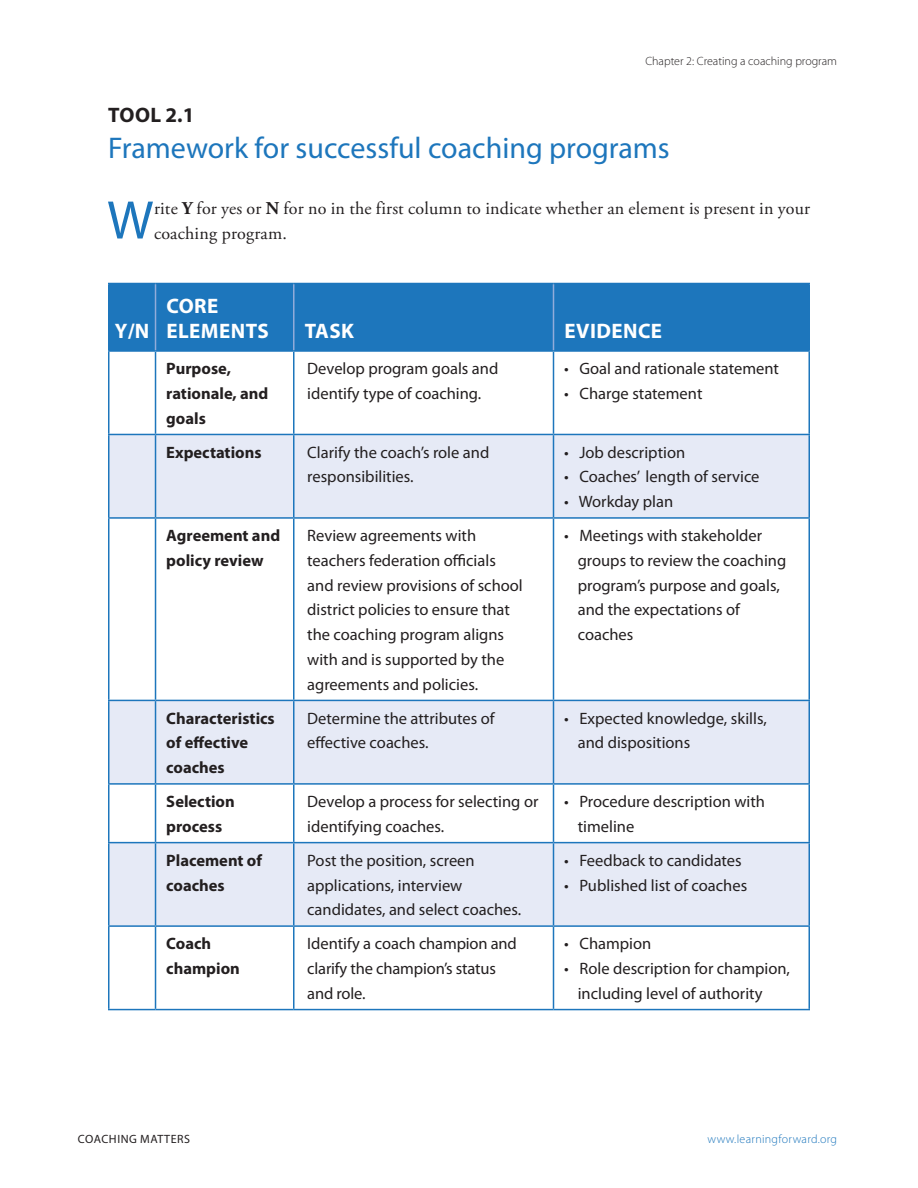
<style>
.page{position:relative;width:918px;height:1188px;background:#fff}
.page>*{position:absolute;margin:0;border:0;box-sizing:border-box;transform-origin:0 0}
.t1{font:54.75px "Myriad Pro";color:#1d76bc}
.t2{font:30px "Myriad Pro";color:#1d76bc}
.t3{font:700 21px/24.8px "Myriad Pro";letter-spacing:.02em;color:#fff}
.t4{font:700 21px "Myriad Pro";color:#231f20}
.t5{font:18px/24.8px "Adobe Garamond Pro";letter-spacing:.01em;color:#231f20}
.t6{font:16.5px/24.8px "Myriad Pro";color:#231f20}
.t7{font:700 16.5px/24.8px "Myriad Pro";color:#231f20}
.t8{font:300 12px "Myriad Pro";color:#231f20}
.t9{font:300 12px "Myriad Pro";letter-spacing:.025em;color:#1d76bc}
.t10{font:12px "Myriad Pro";letter-spacing:.045em;color:#231f20}
.s1{font-weight:700}
</style>
<div class="page">
<div style="left:110px;top:284px;width:698px;height:66px;background:#1d76bc"></div>
<svg style="left:110px;top:435px;width:698px;height:490px;fill:#e6eaf6"></svg>
<hr style="left:108px;top:283px;width:48px;height:1px;background:#1d76bc">
<hr style="left:108px;top:284px;width:2px;height:66px;background:#1d76bc">
<hr style="left:156px;top:283px;width:138px;height:1px;background:#1d76bc">
<hr style="left:294px;top:283px;width:260px;height:1px;background:#1d76bc">
<hr style="left:554px;top:283px;width:256px;height:1px;background:#1d76bc">
<hr style="left:808px;top:284px;width:2px;height:66px;background:#1d76bc">
<hr style="left:108px;top:350px;width:48px;height:2px;background:#1d76bc">
<hr style="left:108px;top:352px;width:2px;height:82px;background:#1d76bc">
<hr style="left:156px;top:350px;width:138px;height:2px;background:#1d76bc">
<hr style="left:155px;top:352px;width:1px;height:82px;background:#1d76bc">
<hr style="left:294px;top:350px;width:260px;height:2px;background:#1d76bc">
<hr style="left:293px;top:352px;width:2px;height:82px;background:#1d76bc">
<hr style="left:554px;top:350px;width:256px;height:2px;background:#1d76bc">
<hr style="left:553px;top:352px;width:1px;height:82px;background:#1d76bc">
<hr style="left:808px;top:352px;width:2px;height:82px;background:#1d76bc">
<hr style="left:108px;top:434px;width:48px;height:1px;background:#1d76bc">
<hr style="left:108px;top:435px;width:2px;height:82px;background:#1d76bc">
<hr style="left:156px;top:434px;width:138px;height:1px;background:#1d76bc">
<hr style="left:155px;top:435px;width:1px;height:82px;background:#1d76bc">
<hr style="left:294px;top:434px;width:260px;height:1px;background:#1d76bc">
<hr style="left:293px;top:435px;width:2px;height:82px;background:#1d76bc">
<hr style="left:554px;top:434px;width:256px;height:1px;background:#1d76bc">
<hr style="left:553px;top:435px;width:1px;height:82px;background:#1d76bc">
<hr style="left:808px;top:435px;width:2px;height:82px;background:#1d76bc">
<hr style="left:108px;top:517px;width:48px;height:2px;background:#1d76bc">
<hr style="left:108px;top:519px;width:2px;height:181px;background:#1d76bc">
<hr style="left:156px;top:517px;width:138px;height:2px;background:#1d76bc">
<hr style="left:155px;top:519px;width:1px;height:181px;background:#1d76bc">
<hr style="left:294px;top:517px;width:260px;height:2px;background:#1d76bc">
<hr style="left:293px;top:519px;width:2px;height:181px;background:#1d76bc">
<hr style="left:554px;top:517px;width:256px;height:2px;background:#1d76bc">
<hr style="left:553px;top:519px;width:1px;height:181px;background:#1d76bc">
<hr style="left:808px;top:519px;width:2px;height:181px;background:#1d76bc">
<hr style="left:108px;top:700px;width:48px;height:1px;background:#1d76bc">
<hr style="left:108px;top:701px;width:2px;height:82px;background:#1d76bc">
<hr style="left:156px;top:700px;width:138px;height:1px;background:#1d76bc">
<hr style="left:155px;top:701px;width:1px;height:82px;background:#1d76bc">
<hr style="left:294px;top:700px;width:260px;height:1px;background:#1d76bc">
<hr style="left:293px;top:701px;width:2px;height:82px;background:#1d76bc">
<hr style="left:554px;top:700px;width:256px;height:1px;background:#1d76bc">
<hr style="left:553px;top:701px;width:1px;height:82px;background:#1d76bc">
<hr style="left:808px;top:701px;width:2px;height:82px;background:#1d76bc">
<hr style="left:108px;top:783px;width:48px;height:2px;background:#1d76bc">
<hr style="left:108px;top:785px;width:2px;height:57px;background:#1d76bc">
<hr style="left:156px;top:783px;width:138px;height:2px;background:#1d76bc">
<hr style="left:155px;top:785px;width:1px;height:57px;background:#1d76bc">
<hr style="left:294px;top:783px;width:260px;height:2px;background:#1d76bc">
<hr style="left:293px;top:785px;width:2px;height:57px;background:#1d76bc">
<hr style="left:554px;top:783px;width:256px;height:2px;background:#1d76bc">
<hr style="left:553px;top:785px;width:1px;height:57px;background:#1d76bc">
<hr style="left:808px;top:785px;width:2px;height:57px;background:#1d76bc">
<hr style="left:108px;top:842px;width:48px;height:1px;background:#1d76bc">
<hr style="left:108px;top:843px;width:2px;height:82px;background:#1d76bc">
<hr style="left:156px;top:842px;width:138px;height:1px;background:#1d76bc">
<hr style="left:155px;top:843px;width:1px;height:82px;background:#1d76bc">
<hr style="left:294px;top:842px;width:260px;height:1px;background:#1d76bc">
<hr style="left:293px;top:843px;width:2px;height:82px;background:#1d76bc">
<hr style="left:554px;top:842px;width:256px;height:1px;background:#1d76bc">
<hr style="left:553px;top:843px;width:1px;height:82px;background:#1d76bc">
<hr style="left:808px;top:843px;width:2px;height:82px;background:#1d76bc">
<hr style="left:108px;top:1009px;width:48px;height:1px;background:#1d76bc">
<hr style="left:156px;top:1009px;width:138px;height:1px;background:#1d76bc">
<hr style="left:294px;top:1009px;width:260px;height:1px;background:#1d76bc">
<hr style="left:554px;top:1009px;width:256px;height:1px;background:#1d76bc">
<hr style="left:108px;top:925px;width:48px;height:2px;background:#1d76bc">
<hr style="left:108px;top:927px;width:2px;height:82px;background:#1d76bc">
<hr style="left:156px;top:925px;width:138px;height:2px;background:#1d76bc">
<hr style="left:155px;top:927px;width:1px;height:82px;background:#1d76bc">
<hr style="left:294px;top:925px;width:260px;height:2px;background:#1d76bc">
<hr style="left:293px;top:927px;width:2px;height:82px;background:#1d76bc">
<hr style="left:554px;top:925px;width:256px;height:2px;background:#1d76bc">
<hr style="left:553px;top:927px;width:1px;height:82px;background:#1d76bc">
<hr style="left:808px;top:927px;width:2px;height:82px;background:#1d76bc">
<hr style="left:155px;top:284px;width:1px;height:66px;background:#91acda">
<hr style="left:293px;top:284px;width:2px;height:66px;background:#91acda">
<hr style="left:553px;top:284px;width:1px;height:66px;background:#91acda">
<p class="t8" style="left:645px;top:55px;width:193px">Chapter 2: Creating a coaching program</p>
<p class="t4" style="left:108px;top:101px;width:88px">Tool 2.1</p>
<h2 class="t2" style="left:108px;top:129px;width:563px">Framework for successful coaching programs</h2>
<h1 class="t1" style="left:107px;top:186px;width:48px">W</h1>
<p class="t5" style="left:154px;top:196px;width:658px">rite <span class="s1">Y</span> for yes or <span class="s1">N</span> for no in the first column to indicate whether an element is present in your coaching program.</p>
<p class="t3" style="left:115px;top:317px;width:36px">Y/N</p>
<p class="t3" style="left:167px;top:293px;width:104px">Core elements</p>
<p class="t3" style="left:305px;top:317px;width:51px">Task</p>
<p class="t3" style="left:565px;top:317px;width:99px">Evidence</p>
<p class="t7" style="left:166px;top:356px;width:103px">Purpose, rationale, and goals</p>
<p class="t6" style="left:307px;top:356px;width:193px">Develop program goals and identify type of coaching.</p>
<p class="t6" style="left:564px;top:356px;width:216px">• Goal and rationale statement</p>
<p class="t6" style="left:564px;top:381px;width:140px">• Charge statement</p>
<p class="t7" style="left:166px;top:439px;width:97px">Expectations</p>
<p class="t6" style="left:307px;top:439px;width:184px">Clarify the coach’s role and responsibilities.</p>
<p class="t6" style="left:564px;top:439px;width:122px">• Job description</p>
<p class="t6" style="left:564px;top:464px;width:197px">• Coaches’ length of service</p>
<p class="t6" style="left:564px;top:489px;width:111px">• Workday plan</p>
<p class="t7" style="left:166px;top:523px;width:115px">Agreement and policy review</p>
<p class="t6" style="left:307px;top:523px;width:217px">Review agreements with teachers federation officials and review provisions of school district policies to ensure that the coaching program aligns with and is supported by the agreements and policies.</p>
<p class="t6" style="left:578px;top:523px;width:210px;text-indent:-13px">• Meetings with stakeholder groups to review the coaching program’s purpose and goals, and the expectations of coaches</p>
<p class="t7" style="left:166px;top:705px;width:110px">Characteristics of effective coaches</p>
<p class="t6" style="left:307px;top:705px;width:189px">Determine the attributes of effective coaches.</p>
<p class="t6" style="left:578px;top:705px;width:191px;text-indent:-13px">• Expected knowledge, skills, and dispositions</p>
<p class="t7" style="left:166px;top:789px;width:70px">Selection process</p>
<p class="t6" style="left:307px;top:789px;width:233px">Develop a process for selecting or identifying coaches.</p>
<p class="t6" style="left:578px;top:789px;width:189px;text-indent:-13px">• Procedure description with timeline</p>
<p class="t7" style="left:166px;top:847px;width:97px">Placement of coaches</p>
<p class="t6" style="left:307px;top:848px;width:216px">Post the position, screen applications, interview candidates, and select coaches.</p>
<p class="t6" style="left:564px;top:848px;width:179px">• Feedback to candidates</p>
<p class="t6" style="left:564px;top:872px;width:184px">• Published list of coaches</p>
<p class="t7" style="left:166px;top:931px;width:75px">Coach champion</p>
<p class="t6" style="left:307px;top:931px;width:211px">Identify a coach champion and clarify the champion’s status and role.</p>
<p class="t6" style="left:564px;top:931px;width:89px">• Champion</p>
<p class="t6" style="left:578px;top:956px;width:214px;text-indent:-13px">• Role description for champion, including level of authority</p>
<p class="t10" style="left:78px;top:1132px;width:114px">Coaching Matters</p>
<p class="t9" style="left:708px;top:1132px;width:131px">www.learningforward.org</p>
</div>
